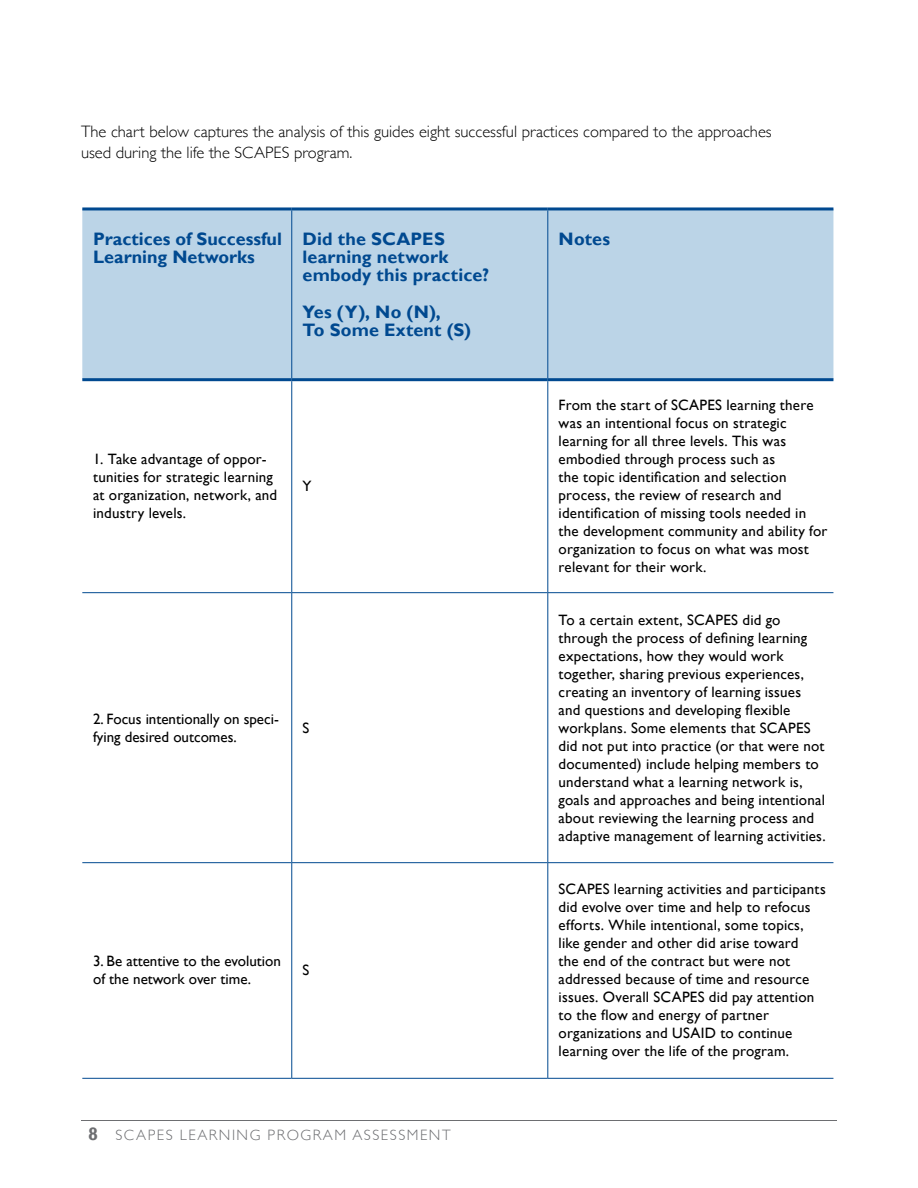
<style>
.page{position:relative;width:918px;height:1188px;background:#fff}
.page>*{position:absolute;margin:0;border:0;box-sizing:border-box;transform-origin:0 0}
.Body_TX{font:700 18px/18px "Gill Sans";letter-spacing:.01em;color:#004990}
.Table_text_1{font:700 18px/18px "Gill Sans";color:#004990}
.TX_Body{font:300 16.5px/21px "Gill Sans";color:#000}
.Body_TX-2{font:15px/18px "Gill Sans";letter-spacing:.015em;color:#000}
.Table_text_1-2{font:15px/18px "Gill Sans";color:#000}
.t1{font:300 15px "Gill Sans";letter-spacing:.1em;color:#6d6e71}
.s1{font-weight:700;font-size:18px}
</style>
<div class="page">
<hr style="left:81px;top:1120px;width:756px;height:1px;background:#6d6e71">
<div style="left:82px;top:210px;width:751px;height:168px;background:#bbd4e7"></div>
<svg style="left:82px;top:381px;width:751px;height:697px"></svg>
<svg style="left:292px;top:381px;width:255px;height:697px"></svg>
<hr style="left:291px;top:381px;width:1px;height:211px;background:#004990">
<hr style="left:547px;top:381px;width:1px;height:211px;background:#004990">
<hr style="left:291px;top:593px;width:1px;height:269px;background:#004990">
<hr style="left:547px;top:593px;width:1px;height:269px;background:#004990">
<hr style="left:291px;top:863px;width:1px;height:215px;background:#004990">
<hr style="left:547px;top:863px;width:1px;height:215px;background:#004990">
<hr style="left:82px;top:592px;width:210px;height:1px;background:#004990">
<hr style="left:292px;top:592px;width:256px;height:1px;background:#004990">
<hr style="left:548px;top:592px;width:285px;height:1px;background:#004990">
<hr style="left:82px;top:862px;width:210px;height:1px;background:#004990">
<hr style="left:292px;top:862px;width:256px;height:1px;background:#004990">
<hr style="left:548px;top:862px;width:285px;height:1px;background:#004990">
<hr style="left:82px;top:1078px;width:210px;height:1px;background:#004990">
<hr style="left:292px;top:1078px;width:256px;height:1px;background:#004990">
<hr style="left:548px;top:1078px;width:285px;height:1px;background:#004990">
<hr style="left:82px;top:207px;width:210px;height:3px;background:#004990">
<hr style="left:292px;top:207px;width:256px;height:3px;background:#004990">
<hr style="left:548px;top:207px;width:285px;height:3px;background:#004990">
<hr style="left:291px;top:210px;width:1px;height:168px;background:#004990">
<hr style="left:547px;top:210px;width:1px;height:168px;background:#004990">
<hr style="left:82px;top:378px;width:210px;height:3px;background:#004990">
<hr style="left:292px;top:378px;width:256px;height:3px;background:#004990">
<hr style="left:548px;top:378px;width:285px;height:3px;background:#004990">
<p class="TX_Body" style="left:81px;top:120px;width:692px">The chart below captures the analysis of this guides eight successful practices compared to the approaches used during the life the SCAPES program.</p>
<p class="Table_text_1" style="left:93px;top:230px;width:190px">Practices of Successful<br>Learning Networks</p>
<p class="Body_TX" style="left:303px;top:230px;width:188px">Did the SCAPES learning network embody this practice?</p>
<p class="Body_TX" style="left:303px;top:304px;width:170px">Yes (Y), No (N),<br>To Some Extent (S)</p>
<p class="Body_TX-2" style="left:93px;top:450px;width:186px">1. Take advantage of oppor&shy;tunities for strategic learning at organization, network, and industry levels.</p>
<p class="Body_TX-2" style="left:303px;top:477px;width:11px">Y</p>
<p class="Table_text_1-2" style="left:93px;top:709px;width:187px">2. Focus intentionally on speci&shy;fying desired outcomes.</p>
<p class="Body_TX-2" style="left:303px;top:718px;width:8px">S</p>
<p class="Table_text_1-2" style="left:93px;top:952px;width:189px">3. Be attentive to the evolution of the network over time.</p>
<p class="Body_TX-2" style="left:303px;top:961px;width:8px">S</p>
<p class="t1" style="left:88px;top:1123px;width:364px"><span class="s1">8</span> SCAPES LEARNING PROGRAM ASSESSMENT</p>
<p class="Body_TX" style="left:559px;top:230px;width:53px">Notes</p>
<p class="Body_TX-2" style="left:559px;top:396px;width:270px">From the start of SCAPES learning there was an intentional focus on strategic learning for all three levels. This was embodied through process such as<br>the topic identification and selection process, the review of research and identification of missing tools needed in the development community and ability for organization to focus on what was most relevant for their work.</p>
<p class="Body_TX-2" style="left:559px;top:610px;width:269px">To a certain extent, SCAPES did go through the process of defining learning expectations, how they would work together, sharing previous experiences, creating an inventory of learning issues and questions and developing flexible workplans. Some elements that SCAPES did not put into practice (or that were not documented) include helping members to understand what a learning network is, goals and approaches and being intentional about reviewing the learning process and adaptive management of learning activities.</p>
<p class="Body_TX-2" style="left:559px;top:880px;width:269px">SCAPES learning activities and participants did evolve over time and help to refocus efforts. While intentional, some topics, like gender and other did arise toward<br>the end of the contract but were not addressed because of time and resource issues. Overall SCAPES did pay attention to the flow and energy of partner organizations and USAID to continue learning over the life of the program.</p>
</div>
